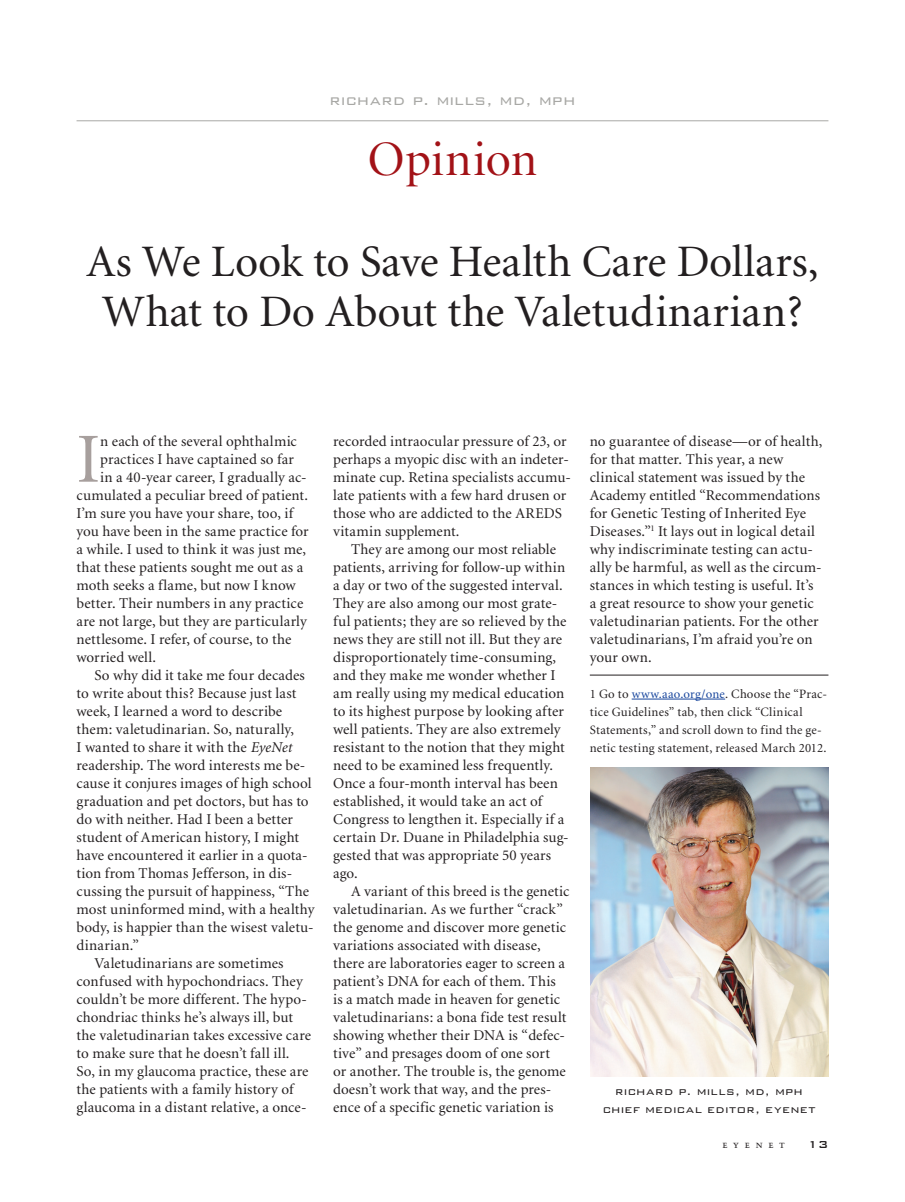
<style>
.page{position:relative;width:905px;height:1202px;background:#fff}
.page>*{position:absolute;margin:0;border:0;box-sizing:border-box;transform-origin:0 0}
.t1{font:70.35px "Minion";color:#a79f9d}
.t2{font:49.5px "Minion Display";letter-spacing:.01em;color:#a21217}
.t3{font:45px/49.5px "Minion";letter-spacing:-.005em;color:#231f20;text-align:center}
.t4{font:300 18px "Bank Gothic BT";letter-spacing:.005em;color:#a8a8a5}
.t5{font:15px/18px "Minion";letter-spacing:.01em;color:#231f20}
.t6{font:300 13.5px/18px "Bank Gothic BT";letter-spacing:.015em;color:#231f20;text-align:center}
.t7{font:500 13.5px "Bank Gothic BT";color:#231f20}
.t8{font:12.75px/18px "Minion";letter-spacing:.015em;color:#231f20}
.t9{font:10.5px "Trump Mediaeval SC";letter-spacing:.54em;color:#231f20}
.s1{font-style:italic}
.s2{color:#18469d}
</style>
<div class="page">
<hr style="left:76px;top:120px;width:752px;height:1px;background:#a8a8a5">
<hr style="left:590px;top:675px;width:238px;height:1px;background:#231f20">
<hr style="left:631px;top:698px;width:94px;height:1px;background:#18469d">
<img style="left:590px;top:767px;width:238px;height:309px">
<p class="t4" style="left:329px;top:90px;width:247px">richard p. mills, md, mph</p>
<h2 class="t2" style="left:367px;top:135px;width:171px">Opinion</h2>
<h3 class="t3" style="left:86px;top:239px;width:733px">As We Look to Save Health Care Dollars,<br>What to Do About the Valetudinarian?</h3>
<h1 class="t1" style="left:76px;top:424px;width:25px">I</h1>
<p class="t5" style="left:100px;top:432px;width:198px">n each of the several ophthalmic</p>
<p class="t5" style="left:100px;top:450px;width:195px">practices I have captained so far</p>
<p class="t5" style="left:100px;top:468px;width:208px">in a 40-year career, I gradually ac-</p>
<p class="t5" style="left:76px;top:486px;width:233px">cumulated a peculiar breed of patient.</p>
<p class="t5" style="left:76px;top:504px;width:218px">I’m sure you have your share, too, if</p>
<p class="t5" style="left:76px;top:522px;width:233px">you have been in the same practice for</p>
<p class="t5" style="left:76px;top:540px;width:231px">a while. I used to think it was just me,</p>
<p class="t5" style="left:76px;top:558px;width:228px">that these patients sought me out as a</p>
<p class="t5" style="left:76px;top:576px;width:221px">moth seeks a flame, but now I know</p>
<p class="t5" style="left:76px;top:594px;width:228px">better. Their numbers in any practice</p>
<p class="t5" style="left:76px;top:612px;width:232px">are not large, but they are particularly</p>
<p class="t5" style="left:76px;top:630px;width:216px">nettlesome. I refer, of course, to the</p>
<p class="t5" style="left:76px;top:648px;width:81px">worried well.</p>
<p class="t5" style="left:94px;top:666px;width:212px">So why did it take me four decades</p>
<p class="t5" style="left:76px;top:684px;width:221px">to write about this? Because just last</p>
<p class="t5" style="left:76px;top:702px;width:207px">week, I learned a word to describe</p>
<p class="t5" style="left:76px;top:720px;width:219px">them: valetudinarian. So, naturally,</p>
<p class="t5" style="left:76px;top:738px;width:217px">I wanted to share it with the <span class="s1">EyeNet</span></p>
<p class="t5" style="left:76px;top:756px;width:230px">readership. The word interests me be-</p>
<p class="t5" style="left:76px;top:774px;width:236px">cause it conjures images of high school</p>
<p class="t5" style="left:76px;top:792px;width:234px">graduation and pet doctors, but has to</p>
<p class="t5" style="left:76px;top:810px;width:218px">do with neither. Had I been a better</p>
<p class="t5" style="left:76px;top:828px;width:224px">student of American history, I might</p>
<p class="t5" style="left:76px;top:846px;width:232px">have encountered it earlier in a quota-</p>
<p class="t5" style="left:76px;top:864px;width:217px">tion from Thomas Jefferson, in dis-</p>
<p class="t5" style="left:76px;top:882px;width:234px">cussing the pursuit of happiness, “The</p>
<p class="t5" style="left:76px;top:900px;width:239px">most uninformed mind, with a healthy</p>
<p class="t5" style="left:76px;top:918px;width:239px">body, is happier than the wisest valetu-</p>
<p class="t5" style="left:76px;top:936px;width:64px">dinarian.”</p>
<p class="t5" style="left:94px;top:954px;width:190px">Valetudinarians are sometimes</p>
<p class="t5" style="left:76px;top:972px;width:228px">confused with hypochondriacs. They</p>
<p class="t5" style="left:76px;top:990px;width:232px">couldn’t be more different. The hypo-</p>
<p class="t5" style="left:76px;top:1008px;width:218px">chondriac thinks he’s always ill, but</p>
<p class="t5" style="left:76px;top:1026px;width:236px">the valetudinarian takes excessive care</p>
<p class="t5" style="left:76px;top:1044px;width:214px">to make sure that he doesn’t fall ill.</p>
<p class="t5" style="left:76px;top:1062px;width:233px">So, in my glaucoma practice, these are</p>
<p class="t5" style="left:76px;top:1080px;width:218px">the patients with a family history of</p>
<p class="t5" style="left:76px;top:1098px;width:231px">glaucoma in a distant relative, a once-</p>
<p class="t5" style="left:333px;top:432px;width:239px">recorded intraocular pressure of 23, or perhaps a myopic disc with an indeter&shy;minate cup. Retina specialists accumu&shy;late patients with a few hard drusen or those who are addicted to the AREDS vitamin supplement.</p>
<p class="t5" style="left:333px;top:540px;width:237px;text-indent:18px">They are among our most reliable patients, arriving for follow-up within a day or two of the suggested interval.<br>They are also among our most grate&shy;ful patients; they are so relieved by the news they are still not ill. But they are disproportionately time-consuming, and they make me wonder whether I am really using my medical education to its highest purpose by looking after well patients. They are also extremely resistant to the notion that they might need to be examined less frequently.<br>Once a four-month interval has been established, it would take an act of Congress to lengthen it. Especially if a certain Dr. Duane in Philadelphia sug&shy;gested that was appropriate 50 years ago.</p>
<p class="t5" style="left:333px;top:882px;width:238px;text-indent:18px">A variant of this breed is the genetic valetudinarian. As we further “crack” the genome and discover more genetic variations associated with disease, there are laboratories eager to screen a patient’s DNA for each of them. This<br>is a match made in heaven for genetic valetudinarians: a bona fide test result showing whether their DNA is “defec&shy;tive” and presages doom of one sort<br>or another. The trouble is, the genome doesn’t work that way, and the pres&shy;ence of a specific genetic variation is</p>
<p class="t5" style="left:589px;top:432px;width:234px">no guarantee of disease—or of health, for that matter. This year, a new clinical statement was issued by the Academy entitled “Recommendations for Genetic Testing of Inherited Eye Diseases.”<sup>1</sup> It lays out in logical detail why indiscriminate testing can actu&shy;ally be harmful, as well as the circum&shy;stances in which testing is useful. It’s a great resource to show your genetic valetudinarian patients. For the other valetudinarians, I’m afraid you’re on your own.</p>
<p class="t8" style="left:590px;top:685px;width:239px">1 Go to <span class="s2">www.aao.org/one</span>. Choose the “Prac&shy;tice Guidelines” tab, then click “Clinical Statements,” and scroll down to find the ge&shy;netic testing statement, released March 2012.</p>
<p class="t6" style="left:602px;top:1081px;width:214px">richard p. mills, md, mph chief medical editor, eyenet</p>
<p class="t9" style="left:722px;top:1138px;width:64px">eyenet</p>
<p class="t7" style="left:807px;top:1137px;width:22px">13</p>
</div>
